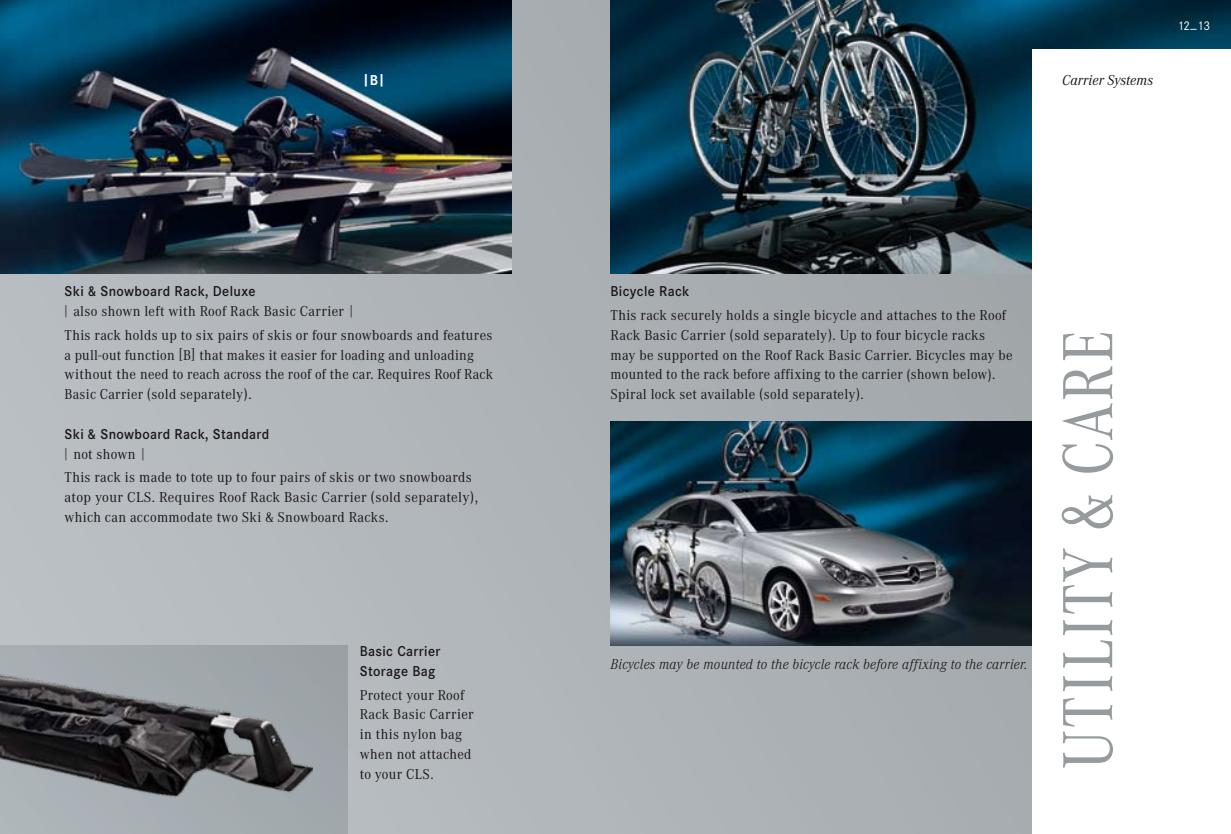
<style>
.page{position:relative;width:1231px;height:834px;background:#fff}
.page>*{position:absolute;margin:0;border:0;box-sizing:border-box;transform-origin:0 0}
.t1{font:73.5px "Corporate A Con";letter-spacing:.03em;color:#969b9e}
.t2{font:14.88px/19.8px "Corporate A";letter-spacing:.025em;color:#1a171b;scale:.95 1}
.t3{font:14.88px/19.8px "Corporate A";letter-spacing:.025em;color:#1a171b;scale:.94 1}
.t4{font:14.88px/19.8px "Corporate A";letter-spacing:.025em;color:#1a171b}
.t5{font:600 14.88px/19.8px "Corporate S";letter-spacing:.025em;color:#1a171b;scale:.95 1}
.t6{font:italic 300 14.88px "Corporate A";letter-spacing:.025em;color:#1a171b;scale:.95 1}
.t7{font:italic 14.88px "Corporate A";letter-spacing:.01em;color:#1a171b}
.t8{font:700 14.88px "Corporate S";color:#fff;scale:.95 1}
.t9{font:13.12px "Corporate S";color:#fff;scale:.95 1}
.s1{font-size:77px}
</style>
<div class="page">
<div style="left:0;top:0;width:1230px;height:833px;background:#b0b5b9"></div>
<img style="left:610px;top:422px;width:422px;height:223px">
<img style="left:610px;top:0;width:620px;height:273px">
<div style="left:0;top:645px;width:347px;height:188px;background:#a3aaae"></div>
<img style="left:0;top:0;width:511px;height:273px">
<div style="left:1032px;top:50px;width:198px;height:783px;background:#fff"></div>
<img style="left:0;top:644px;width:313px;height:165px">
<p class="t8" style="left:362px;top:71px;width:26px">|B|</p>
<p class="t5" style="left:64px;top:282px;width:202px">Ski &amp; Snowboard Rack, Deluxe</p>
<p class="t2" style="left:62px;top:300px;width:454px;line-height:23.3px">| also shown left with Roof Rack Basic Carrier |<br>This rack holds up to six pairs of skis or four snowboards and features</p>
<p class="t3" style="left:64px;top:345px;width:457px">a pull-out function [B] that makes it easier for loading and unloading without the need to reach across the roof of the car. Requires Roof Rack<br>Basic Carrier (sold separately).</p>
<p class="t5" style="left:64px;top:424px;width:217px">Ski &amp; Snowboard Rack, Standard</p>
<p class="t2" style="left:62px;top:442px;width:432px;line-height:23.3px">| not shown |<br>This rack is made to tote up to four pairs of skis or two snowboards</p>
<p class="t4" style="left:64px;top:487px;width:415px">atop your CLS. Requires Roof Rack Basic Carrier (sold separately), which can accommodate two Ski &amp; Snowboard Racks.</p>
<p class="t5" style="left:360px;top:641px;width:86px">Basic Carrier<br>Storage Bag</p>
<p class="t2" style="left:360px;top:685px;width:121px">Protect your Roof<br>Rack Basic Carrier in this nylon bag when not attached to your CLS.</p>
<p class="t7" style="left:1062px;top:72px;width:92px">Carrier Systems</p>
<p class="t9" style="left:1177px;top:18px;width:36px">12_13</p>
<p class="t5" style="left:610px;top:282px;width:85px">Bicycle Rack</p>
<p class="t2" style="left:610px;top:305px;width:424px">This rack securely holds a single bicycle and attaches to the Roof Rack Basic Carrier (sold separately). Up to four bicycle racks may be supported on the Roof Rack Basic Carrier. Bicycles may be mounted to the rack before affixing to the carrier (shown below).<br>Spiral lock set available (sold separately).</p>
<p class="t6" style="left:610px;top:655px;width:440px">Bicycles may be mounted to the bicycle rack before affixing to the carrier.</p>
<h1 class="t1" style="left:1047px;top:769px;width:441px;rotate:-90deg">utility <span class="s1">&amp;</span> care</h1>
</div>
